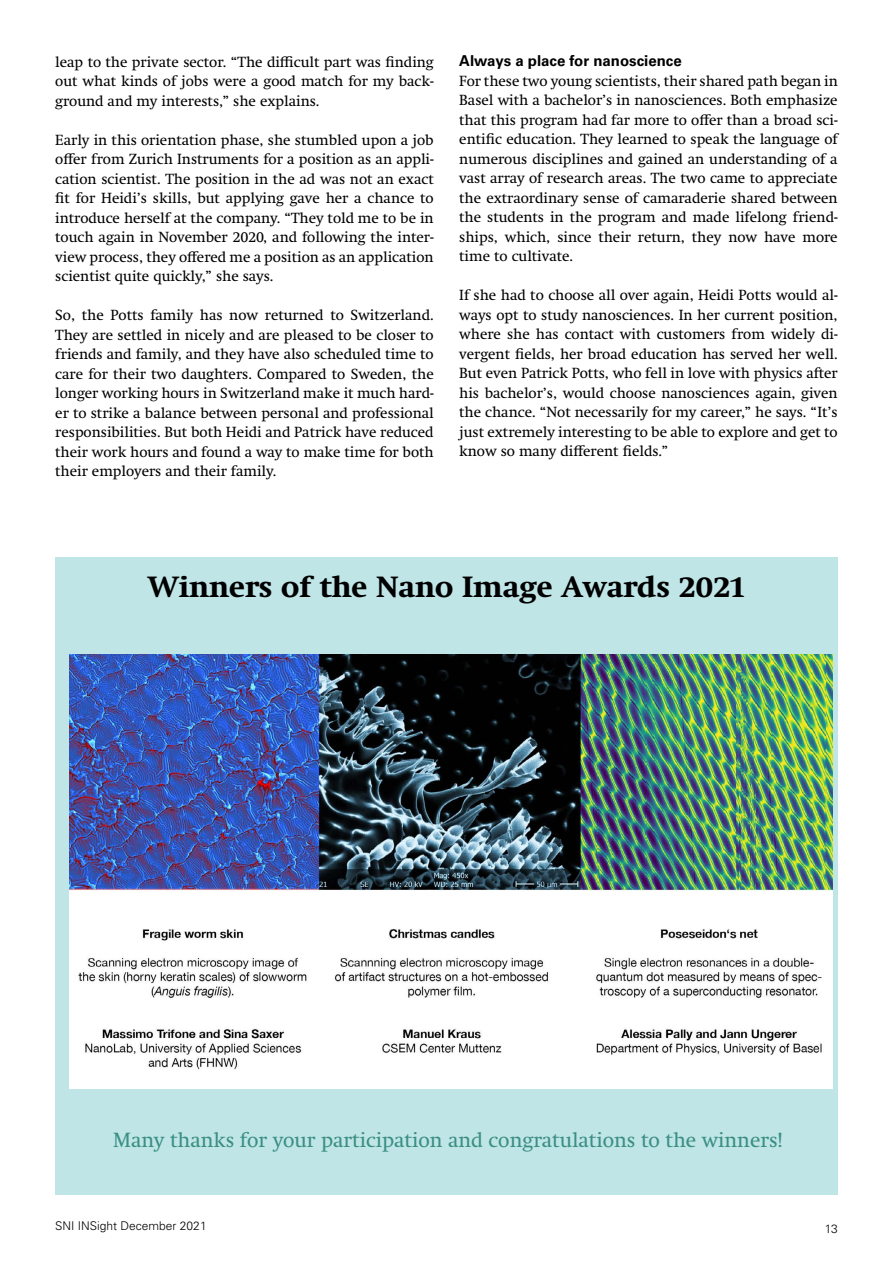
<style>
.page{position:relative;width:893px;height:1263px;background:#fff}
.page>*{position:absolute;margin:0;border:0;box-sizing:border-box;transform-origin:0 0}
.t1{font:700 30px "Swift Neue LT Pro";color:#000}
.t2{font:21px "Swift Neue LT Pro";color:#3b8f81}
.t3{font:15px/19.5px "Swift Neue LT Pro";color:#000;text-align:justify}
.t4{font:700 15px "Univers LT Std";color:#000}
.t5{font:300 12px "Univers LT Std";color:#000}
</style>
<div class="page">
<div style="left:55px;top:557px;width:783px;height:638px;background:#bfe5e7"></div>
<img style="left:69px;top:655px;width:763px;height:433px">
<p class="t3" style="left:55px;top:52px;width:380px">leap to the private sector. “The difficult part was finding out what kinds of jobs were a good match for my back&shy;ground and my interests,” she explains.</p>
<p class="t3" style="left:55px;top:130px;width:380px">Early in this orientation phase, she stumbled upon a job offer from Zurich Instruments for a position as an appli&shy;cation scientist. The position in the ad was not an exact fit for Heidi’s skills, but applying gave her a chance to introduce herself at the company. “They told me to be in touch again in November 2020, and following the inter&shy;view process, they offered me a position as an application scientist quite quickly,” she says.</p>
<p class="t3" style="left:55px;top:305px;width:380px">So, the Potts family has now returned to Switzerland.<br>They are settled in nicely and are pleased to be closer to friends and family, and they have also scheduled time to care for their two daughters. Compared to Sweden, the longer working hours in Switzerland make it much hard&shy;er to strike a balance between personal and professional responsibilities. But both Heidi and Patrick have reduced their work hours and found a way to make time for both their employers and their family.</p>
<p class="t4" style="left:459px;top:52px;width:224px">Always a place for nanoscience</p>
<p class="t3" style="left:459px;top:71px;width:380px">For these two young scientists, their shared path began in Basel with a bachelor’s in nanosciences. Both emphasize that this program had far more to offer than a broad sci&shy;entific education. They learned to speak the language of numerous disciplines and gained an understanding of a vast array of research areas. The two came to appreciate the extraordinary sense of camaraderie shared between the students in the program and made lifelong friend&shy;ships, which, since their return, they now have more time to cultivate.</p>
<p class="t3" style="left:459px;top:285px;width:380px">If she had to choose all over again, Heidi Potts would al&shy;ways opt to study nanosciences. In her current position, where she has contact with customers from widely di&shy;vergent fields, her broad education has served her well.<br>But even Patrick Potts, who fell in love with physics after his bachelor’s, would choose nanosciences again, given the chance. “Not necessarily for my career,” he says. “It’s just extremely interesting to be able to explore and get to know so many different fields.”</p>
<h1 class="t1" style="left:148px;top:569px;width:598px">Winners of the Nano Image Awards 2021</h1>
<h2 class="t2" style="left:113px;top:1127px;width:671px">Many thanks for your participation and congratulations to the winners!</h2>
<p class="t5" style="left:55px;top:1218px;width:153px">SNI INSight December 2021</p>
<p class="t5" style="left:825px;top:1222px;width:14px">13</p>
</div>
